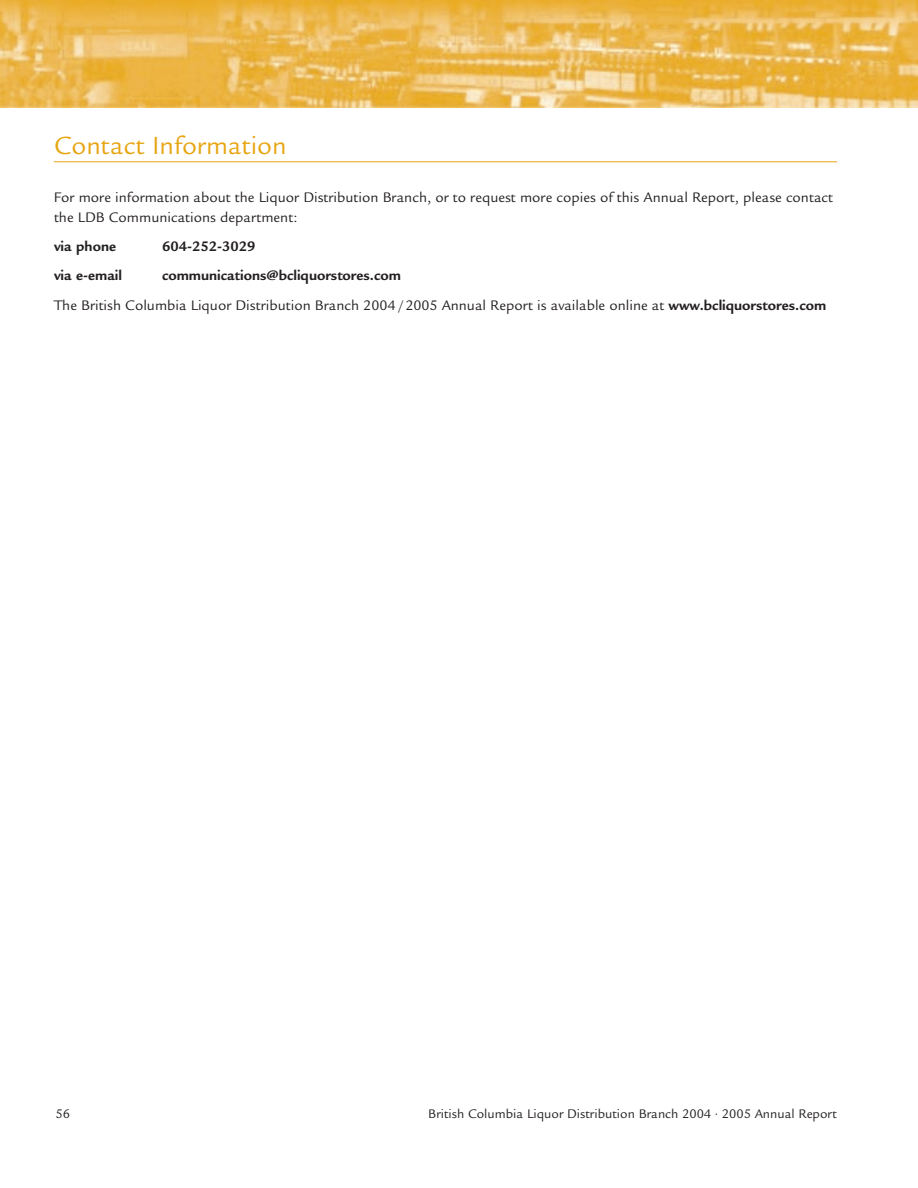
<style>
.page{position:relative;width:918px;height:1188px;background:#fff}
.page>*{position:absolute;margin:0;border:0;box-sizing:border-box;transform-origin:0 0}
.t1{font:27px "Legacy Sans";color:#e7a512}
.t2{font:15px/19.5px "Legacy Sans";color:#231f20}
.t3{font:700 15px "Legacy Sans";color:#231f20}
.t4{font:13.5px "Legacy Sans";color:#231f20}
.s1{font-weight:700}
.s2{font-size:12px}
</style>
<div class="page">
<hr style="left:54px;top:162px;width:783px;height:1px;background:#e7a512">
<img style="left:0;top:0;width:918px;height:108px">
<h1 class="t1" style="left:54px;top:135px;width:234px">Contact Information</h1>
<p class="t2" style="left:54px;top:189px;width:781px">For more information about the Liquor Distribution Branch, or to request more copies of this Annual Report, please contact the LDB Communications department:</p>
<p class="t3" style="left:54px;top:241px;width:64px">via phone</p>
<p class="t3" style="left:162px;top:241px;width:95px">604-252-3029</p>
<p class="t3" style="left:54px;top:270px;width:70px">via e-email</p>
<p class="t2" style="left:54px;top:262px;width:774px;line-height:29.2px;text-indent:108px"><span class="s1">communications@bcliquorstores.com<br></span>The British Columbia Liquor Distribution Branch 2004 /2005 Annual Report is available online at <span class="s1">www.bcliquorstores.com</span></p>
<p class="t4" style="left:56px;top:1108px;width:16px">56</p>
<p class="t4" style="left:428px;top:1108px;width:410px">British Columbia Liquor Distribution Branch 2004 <span class="s2">•</span> 2005 Annual Report</p>
</div>
